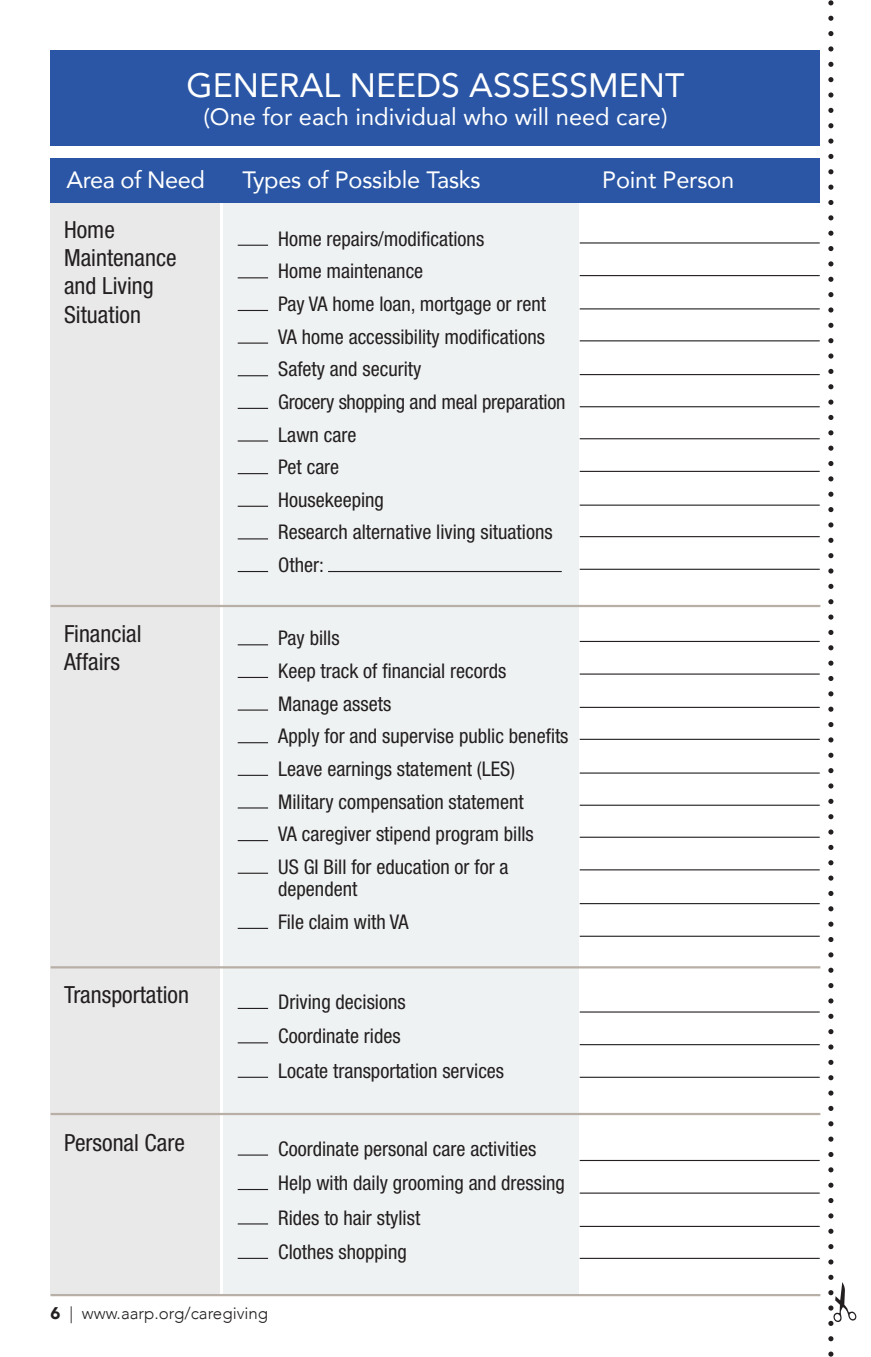
<style>
.page{position:relative;width:871px;height:1357px;background:#fff}
.page>*{position:absolute;margin:0;border:0;box-sizing:border-box;transform-origin:0 0}
.Table{font:33.75px "Avenir";color:#fff}
.Table-2{font:23.62px "Avenir";letter-spacing:-.01em;color:#fff}
.Table-3{font:condensed 23.62px/28.3px "Helvetica Neue LT Std";color:#231f20}
.Table-4{font:condensed 20.25px/22.5px "Helvetica Neue LT Std";color:#231f20}
.t1{font:300 16.88px "Avenir";color:#231f20}
.s1{font-weight:900}
</style>
<div class="page">
<svg style="left:828px;top:0;width:28px;height:1356px"></svg>
<div style="left:51px;top:51px;width:769px;height:95px;background:#2a56a5"></div>
<div style="left:51px;top:203px;width:169px;height:1092px;background:#e9e9e9"></div>
<div style="left:223px;top:203px;width:356px;height:1092px;background:#eff2f3"></div>
<hr style="left:51px;top:605px;width:769px;height:2px;background:#b8afa6">
<hr style="left:51px;top:966px;width:769px;height:2px;background:#b8afa6">
<hr style="left:51px;top:1113px;width:769px;height:2px;background:#b8afa6">
<hr style="left:51px;top:1294px;width:769px;height:2px;background:#b8afa6">
<div style="left:51px;top:158px;width:769px;height:45px;background:#2a56a5"></div>
<hr style="left:238px;top:245px;width:30px;height:1px;background:#231f20">
<hr style="left:238px;top:277px;width:30px;height:1px;background:#231f20">
<hr style="left:238px;top:310px;width:30px;height:1px;background:#231f20">
<hr style="left:238px;top:342px;width:30px;height:2px;background:#231f20">
<hr style="left:238px;top:375px;width:30px;height:1px;background:#231f20">
<hr style="left:238px;top:408px;width:30px;height:1px;background:#231f20">
<hr style="left:238px;top:440px;width:30px;height:1px;background:#231f20">
<hr style="left:238px;top:473px;width:30px;height:1px;background:#231f20">
<hr style="left:238px;top:506px;width:30px;height:1px;background:#231f20">
<hr style="left:238px;top:538px;width:30px;height:1px;background:#231f20">
<hr style="left:238px;top:571px;width:30px;height:1px;background:#231f20">
<hr style="left:328px;top:571px;width:234px;height:1px;background:#231f20">
<hr style="left:580px;top:242px;width:240px;height:1px;background:#231f20">
<hr style="left:580px;top:275px;width:240px;height:1px;background:#231f20">
<hr style="left:580px;top:308px;width:240px;height:1px;background:#231f20">
<hr style="left:580px;top:340px;width:240px;height:1px;background:#231f20">
<hr style="left:580px;top:374px;width:240px;height:1px;background:#231f20">
<hr style="left:580px;top:406px;width:240px;height:1px;background:#231f20">
<hr style="left:580px;top:438px;width:240px;height:1px;background:#231f20">
<hr style="left:580px;top:471px;width:240px;height:1px;background:#231f20">
<hr style="left:580px;top:504px;width:240px;height:2px;background:#231f20">
<hr style="left:580px;top:536px;width:240px;height:1px;background:#231f20">
<hr style="left:580px;top:569px;width:240px;height:1px;background:#231f20">
<hr style="left:580px;top:641px;width:240px;height:1px;background:#231f20">
<hr style="left:580px;top:673px;width:240px;height:2px;background:#231f20">
<hr style="left:580px;top:707px;width:240px;height:1px;background:#231f20">
<hr style="left:580px;top:739px;width:240px;height:1px;background:#231f20">
<hr style="left:580px;top:772px;width:240px;height:1px;background:#231f20">
<hr style="left:580px;top:805px;width:240px;height:1px;background:#231f20">
<hr style="left:580px;top:837px;width:240px;height:1px;background:#231f20">
<hr style="left:580px;top:869px;width:240px;height:1px;background:#231f20">
<hr style="left:580px;top:903px;width:240px;height:1px;background:#231f20">
<hr style="left:580px;top:936px;width:240px;height:1px;background:#231f20">
<hr style="left:580px;top:1160px;width:240px;height:1px;background:#231f20">
<hr style="left:580px;top:1192px;width:240px;height:1px;background:#231f20">
<hr style="left:580px;top:1226px;width:240px;height:1px;background:#231f20">
<hr style="left:580px;top:1258px;width:240px;height:1px;background:#231f20">
<hr style="left:580px;top:1011px;width:240px;height:1px;background:#231f20">
<hr style="left:580px;top:1044px;width:240px;height:1px;background:#231f20">
<hr style="left:580px;top:1077px;width:240px;height:1px;background:#231f20">
<hr style="left:238px;top:644px;width:30px;height:1px;background:#231f20">
<hr style="left:238px;top:677px;width:30px;height:1px;background:#231f20">
<hr style="left:238px;top:709px;width:30px;height:2px;background:#231f20">
<hr style="left:238px;top:742px;width:30px;height:1px;background:#231f20">
<hr style="left:238px;top:775px;width:30px;height:1px;background:#231f20">
<hr style="left:238px;top:807px;width:30px;height:1px;background:#231f20">
<hr style="left:238px;top:840px;width:30px;height:1px;background:#231f20">
<hr style="left:238px;top:873px;width:30px;height:1px;background:#231f20">
<hr style="left:238px;top:928px;width:30px;height:1px;background:#231f20">
<hr style="left:238px;top:1008px;width:30px;height:1px;background:#231f20">
<hr style="left:238px;top:1042px;width:30px;height:1px;background:#231f20">
<hr style="left:238px;top:1077px;width:30px;height:1px;background:#231f20">
<hr style="left:238px;top:1154px;width:30px;height:1px;background:#231f20">
<hr style="left:238px;top:1189px;width:30px;height:1px;background:#231f20">
<hr style="left:238px;top:1223px;width:30px;height:1px;background:#231f20">
<hr style="left:238px;top:1258px;width:30px;height:1px;background:#231f20">
<p class="Table" style="left:187px;top:58px;width:499px">GENERAL NEEDS ASSESSMENT</p>
<p class="Table-2" style="left:203px;top:98px;width:466px">(One for each individual who will need care)</p>
<p class="Table-2" style="left:67px;top:161px;width:140px">Area of Need</p>
<p class="Table-2" style="left:242px;top:161px;width:240px">Types of Possible Tasks</p>
<p class="Table-2" style="left:602px;top:161px;width:133px">Point Person</p>
<p class="Table-3" style="left:64px;top:215px;width:114px">Home<br>Maintenance and Living<br>Situation</p>
<p class="Table-3" style="left:64px;top:619px;width:79px">Financial<br>Affairs</p>
<p class="Table-4" style="left:278px;top:227px;width:207px">Home repairs/modifications</p>
<p class="Table-4" style="left:278px;top:260px;width:147px">Home maintenance</p>
<p class="Table-4" style="left:278px;top:292px;width:269px">Pay VA home loan, mortgage or rent</p>
<p class="Table-4" style="left:278px;top:325px;width:268px">VA home accessibility modifications</p>
<p class="Table-4" style="left:278px;top:358px;width:145px">Safety and security</p>
<p class="Table-4" style="left:278px;top:390px;width:289px">Grocery shopping and meal preparation</p>
<p class="Table-4" style="left:278px;top:423px;width:80px">Lawn care</p>
<p class="Table-4" style="left:278px;top:456px;width:63px">Pet care</p>
<p class="Table-4" style="left:278px;top:488px;width:107px">Housekeeping</p>
<p class="Table-4" style="left:278px;top:521px;width:276px">Research alternative living situations</p>
<p class="Table-4" style="left:278px;top:553px;width:47px">Other:</p>
<p class="Table-4" style="left:278px;top:627px;width:63px">Pay bills</p>
<p class="Table-4" style="left:278px;top:659px;width:230px">Keep track of financial records</p>
<p class="Table-4" style="left:278px;top:692px;width:114px">Manage assets</p>
<p class="Table-4" style="left:278px;top:725px;width:292px">Apply for and supervise public benefits</p>
<p class="Table-4" style="left:278px;top:757px;width:238px">Leave earnings statement (LES)</p>
<p class="Table-4" style="left:278px;top:790px;width:247px">Military compensation statement</p>
<p class="Table-4" style="left:278px;top:822px;width:257px">VA caregiver stipend program bills</p>
<p class="Table-4" style="left:278px;top:855px;width:232px">US GI Bill for education or for a dependent</p>
<p class="Table-4" style="left:278px;top:910px;width:132px">File claim with VA</p>
<p class="Table-3" style="left:64px;top:981px;width:126px">Transportation</p>
<p class="Table-4" style="left:278px;top:990px;width:129px">Driving decisions</p>
<p class="Table-4" style="left:278px;top:1025px;width:124px">Coordinate rides</p>
<p class="Table-4" style="left:278px;top:1059px;width:227px">Locate transportation services</p>
<p class="Table-3" style="left:64px;top:1128px;width:122px">Personal Care</p>
<p class="Table-4" style="left:278px;top:1137px;width:260px">Coordinate personal care activities</p>
<p class="Table-4" style="left:278px;top:1171px;width:288px">Help with daily grooming and dressing</p>
<p class="Table-4" style="left:278px;top:1206px;width:144px">Rides to hair stylist</p>
<p class="Table-4" style="left:278px;top:1240px;width:130px">Clothes shopping</p>
<p class="t1" style="left:51px;top:1303px;width:219px"><span class="s1">6</span> | www.aarp.org/caregiving</p>
</div>
